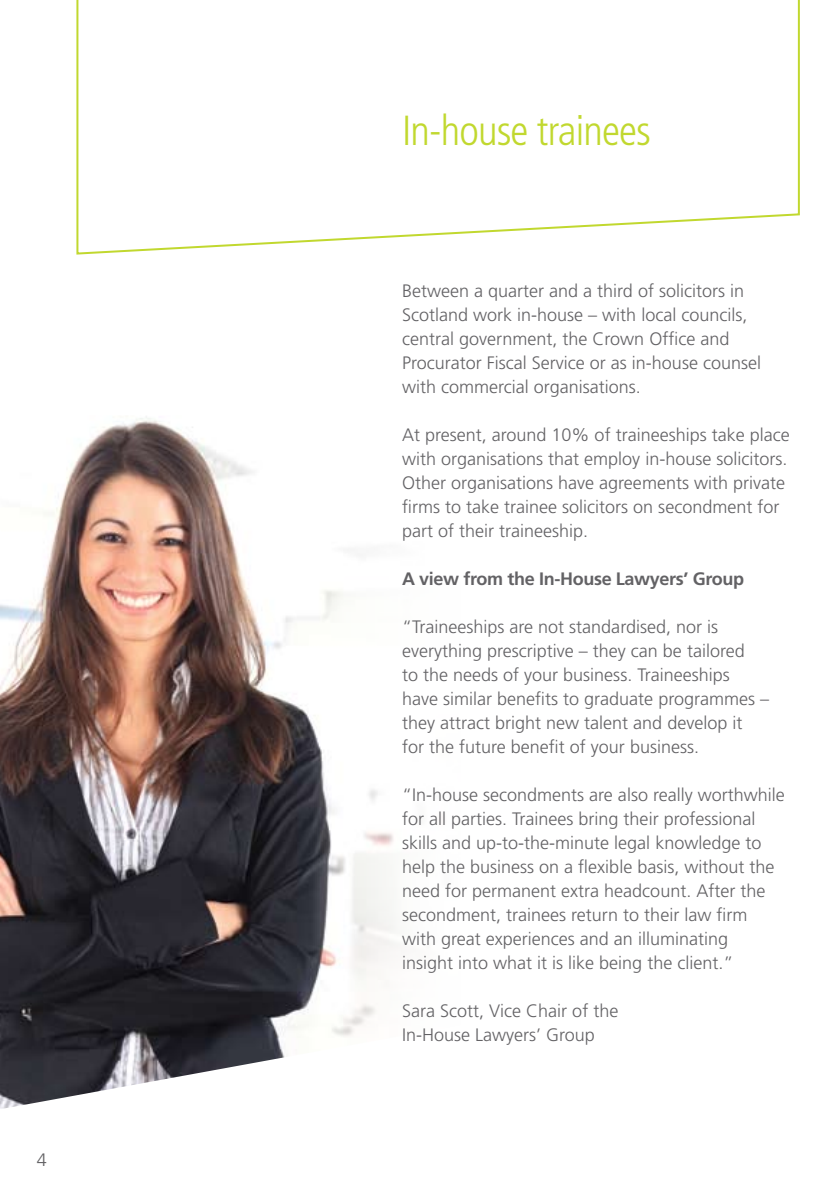
<style>
.page{position:relative;width:840px;height:1191px;background:#fff}
.page>*{position:absolute;margin:0;border:0;box-sizing:border-box;transform-origin:0 0}
.t1{font:300 condensed 42px "Frutiger";letter-spacing:-.02em;color:#c1d82f}
.t2{font:300 18px/24px "Frutiger";color:#636265}
.t3{font:700 18px "Frutiger";letter-spacing:-.02em;color:#636265}
</style>
<div class="page">
<img style="left:0;top:416px;width:398px;height:693px">
<svg style="left:76px;top:0;width:724px;height:255px"></svg>
<p class="t2" style="left:37px;top:1148px;width:12px">4</p>
<h1 class="t1" style="left:402px;top:107px;width:250px">In-house trainees</h1>
<p class="t2" style="left:402px;top:279px;width:360px">Between a quarter and a third of solicitors in Scotland work in-house – with local councils, central government, the Crown Office and Procurator Fiscal Service or as in-house counsel with commercial organisations.</p>
<p class="t2" style="left:402px;top:423px;width:389px">At present, around 10% of traineeships take place with organisations that employ in-house solicitors.<br>Other organisations have agreements with private firms to take trainee solicitors on secondment for part of their traineeship.</p>
<p class="t3" style="left:402px;top:568px;width:343px">A view from the In-House Lawyers’ Group</p>
<p class="t2" style="left:402px;top:615px;width:368px">“Traineeships are not standardised, nor is everything prescriptive – they can be tailored<br>to the needs of your business. Traineeships have similar benefits to graduate programmes – they attract bright new talent and develop it<br>for the future benefit of your business.</p>
<p class="t2" style="left:402px;top:783px;width:384px">“In-house secondments are also really worthwhile for all parties. Trainees bring their professional skills and up-to-the-minute legal knowledge to help the business on a flexible basis, without the need for permanent extra headcount. After the secondment, trainees return to their law firm with great experiences and an illuminating<br>insight into what it is like being the client.”</p>
<p class="t2" style="left:402px;top:999px;width:218px">Sara Scott, Vice Chair of the<br>In-House Lawyers’ Group</p>
</div>
